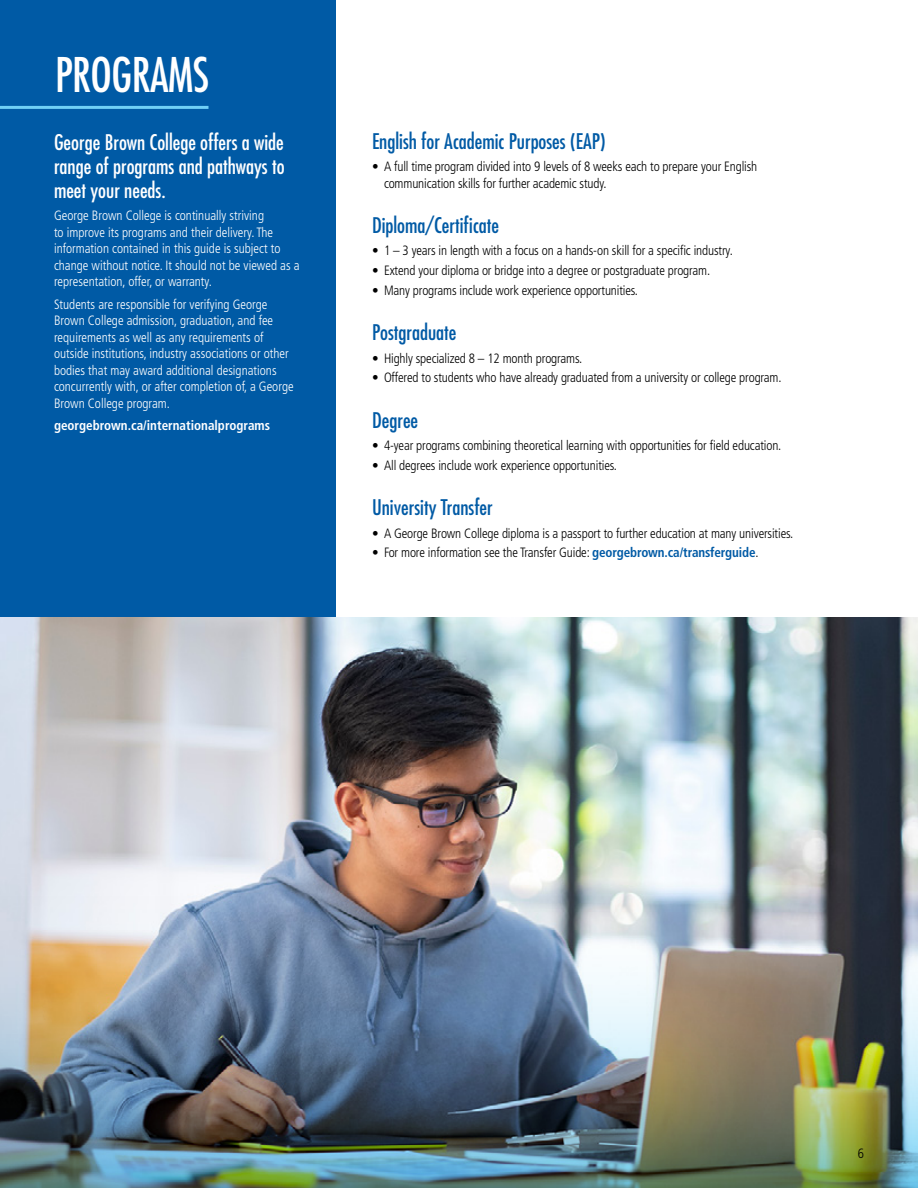
<style>
.page{position:relative;width:918px;height:1188px;background:#fff}
.page>*{position:absolute;margin:0;border:0;box-sizing:border-box;transform-origin:0 0}
.Title-31-white{font:condensed 46.5px "Futura Std";letter-spacing:-.01em;color:#fff}
.Title-14-blue{font:condensed 21px "Futura Std";color:#005aa5}
.Title-14-white{font:condensed 21px/24px "Futura Std";color:#fff;text-align:justify}
.Body-9-black-bullets{font:300 condensed 13.5px/16.5px "Frutiger LT Std";letter-spacing:-.01em;color:#000}
.Body-9-white{font:300 condensed 13.5px/16.5px "Frutiger LT Std";color:#fff}
.Body-9-white-2{font:700 condensed 13.5px "Frutiger LT Std";color:#fff}
.s1{font-weight:700;color:#005aa5}
</style>
<div class="page">
<div style="left:0;top:0;width:336px;height:617px;background:#005aa5"></div>
<img style="left:0;top:617px;width:918px;height:256px">
<hr style="left:0;top:106px;width:208px;height:3px;background:#70d0f6">
<img style="left:0;top:873px;width:918px;height:315px">
<p class="Title-31-white" style="left:55px;top:47px;width:156px">PROGRAMS</p>
<p class="Title-14-white" style="left:54px;top:130px;width:232px">George Brown College offers a wide range of programs and pathways to meet your needs.</p>
<p class="Body-9-white" style="left:54px;top:208px;width:247px">George Brown College is continually striving<br>to improve its programs and their delivery. The information contained in this guide is subject to change without notice. It should not be viewed as a representation, offer, or warranty.</p>
<p class="Body-9-white" style="left:54px;top:296px;width:241px">Students are responsible for verifying George Brown College admission, graduation, and fee requirements as well as any requirements of outside institutions, industry associations or other bodies that may award additional designations concurrently with, or after completion of, a George Brown College program.</p>
<p class="Body-9-white-2" style="left:54px;top:418px;width:218px">georgebrown.ca/internationalprograms</p>
<p class="Title-14-blue" style="left:372px;top:128px;width:235px">English for Academic Purposes (EAP)</p>
<p class="Body-9-black-bullets" style="left:384px;top:158px;width:375px;text-indent:-12px">• A full time program divided into 9 levels of 8 weeks each to prepare your English communication skills for further academic study.</p>
<p class="Title-14-blue" style="left:372px;top:213px;width:129px">Diploma/Certificate</p>
<p class="Body-9-black-bullets" style="left:372px;top:243px;width:362px">• 1 – 3 years in length with a focus on a hands-on skill for a specific industry.</p>
<p class="Body-9-black-bullets" style="left:372px;top:262px;width:340px">• Extend your diploma or bridge into a degree or postgraduate program.</p>
<p class="Body-9-black-bullets" style="left:372px;top:282px;width:268px">• Many programs include work experience opportunities.</p>
<p class="Title-14-blue" style="left:372px;top:320px;width:86px">Postgraduate</p>
<p class="Body-9-black-bullets" style="left:372px;top:350px;width:212px">• Highly specialized 8 – 12 month programs.</p>
<p class="Body-9-black-bullets" style="left:372px;top:370px;width:411px">• Offered to students who have already graduated from a university or college program.</p>
<p class="Title-14-blue" style="left:372px;top:407px;width:48px">Degree</p>
<p class="Body-9-black-bullets" style="left:372px;top:437px;width:411px">• 4-year programs combining theoretical learning with opportunities for field education.</p>
<p class="Body-9-black-bullets" style="left:372px;top:457px;width:246px">• All degrees include work experience opportunities.</p>
<p class="Title-14-blue" style="left:372px;top:495px;width:122px">University Transfer</p>
<p class="Body-9-black-bullets" style="left:372px;top:525px;width:423px">• A George Brown College diploma is a passport to further education at many universities.</p>
<p class="Body-9-black-bullets" style="left:372px;top:545px;width:388px">• For more information see the Transfer Guide: <span class="s1">georgebrown.ca/transferguide</span>.</p>
<p class="Body-9-black-bullets" style="left:858px;top:1145px;width:8px">6</p>
</div>
